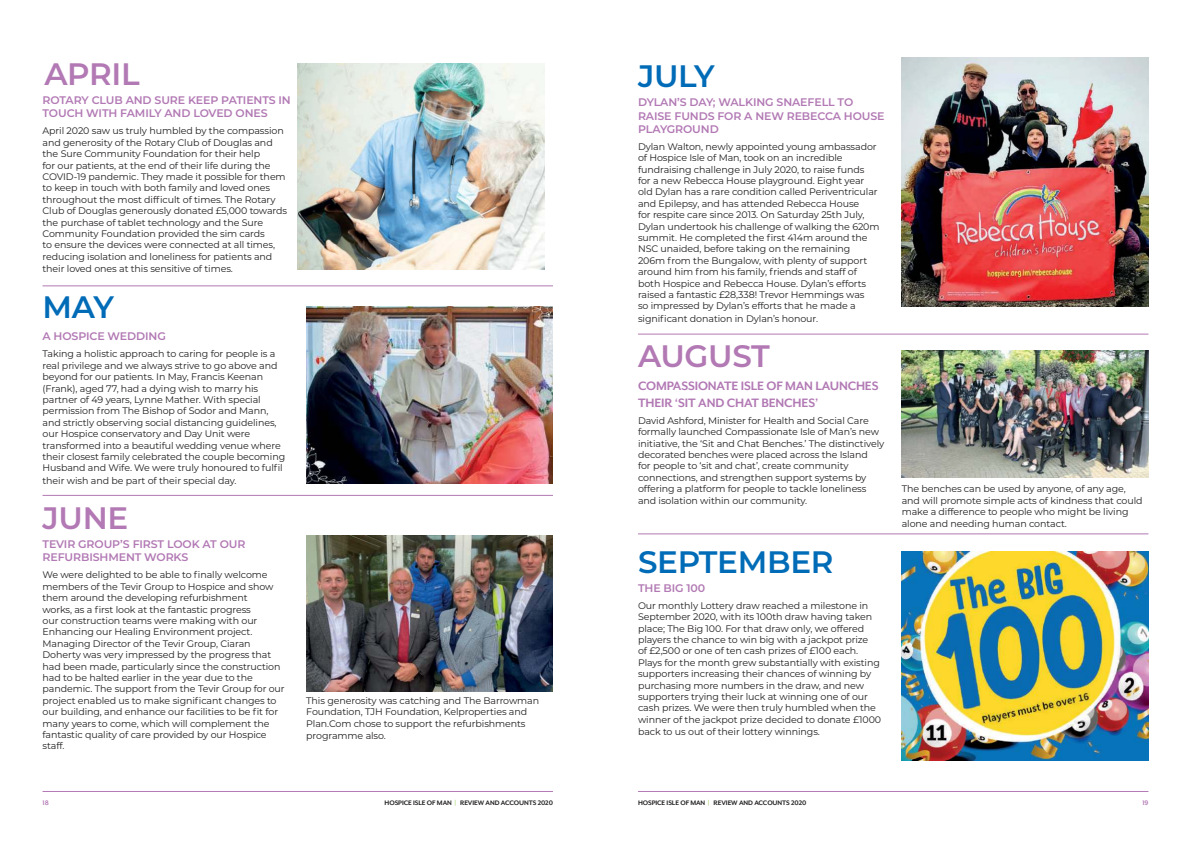
<style>
.page{position:relative;width:1191px;height:842px;background:#fff}
.page>*{position:absolute;margin:0;border:0;box-sizing:border-box;transform-origin:0 0}
.t1{font:600 31px "Montserrat";letter-spacing:-.01em;color:#006bb7}
.t2{font:600 31px "Montserrat";letter-spacing:-.01em;color:#b279b4}
.t3{font:700 14px/16.8px "Mr Eaves XL San OT";letter-spacing:-.01em;color:#b279b4}
.t4{font:600 11px/13.2px "Montserrat";letter-spacing:-.01em;color:#b279b4}
.t5{font:9.5px/11.5px "Montserrat";letter-spacing:-.01em;color:#221f1f}
.t6{font:700 7.5px "Mr Eaves XL San OT";letter-spacing:-.01em;color:#221f1f}
.t7{font:700 7.5px "Mr Eaves XL San OT";color:#b279b4}
.s1{color:#8cc63e}
</style>
<div class="page">
<hr style="left:43px;top:791px;width:510px;height:1px;background:#b279b4">
<hr style="left:638px;top:791px;width:510px;height:1px;background:#b279b4">
<img style="left:298px;top:63px;width:246px;height:206px">
<img style="left:306px;top:307px;width:247px;height:177px">
<img style="left:306px;top:535px;width:247px;height:157px">
<hr style="left:43px;top:286px;width:510px;height:1px;background:#b279b4">
<hr style="left:43px;top:495px;width:510px;height:1px;background:#b279b4">
<img style="left:901px;top:57px;width:247px;height:250px">
<img style="left:901px;top:350px;width:247px;height:128px">
<img style="left:901px;top:552px;width:247px;height:209px">
<hr style="left:638px;top:334px;width:510px;height:1px;background:#b279b4">
<hr style="left:638px;top:534px;width:510px;height:1px;background:#b279b4">
<h1 class="t2" style="left:44px;top:59px;width:97px">APRIL</h1>
<p class="t4" style="left:43px;top:94px;width:250px">ROTARY CLUB AND SURE KEEP PATIENTS IN<br>TOUCH WITH FAMILY AND LOVED ONES</p>
<p class="t5" style="left:43px;top:126px;width:246px">April 2020 saw us truly humbled by the compassion and generosity of the Rotary Club of Douglas and the Sure Community Foundation for their help<br>for our patients, at the end of their life during the COVID-19 pandemic. They made it possible for them to keep in touch with both family and loved ones throughout the most difficult of times. The Rotary Club of Douglas generously donated £5,000 towards the purchase of tablet technology and the Sure Community Foundation provided the sim cards<br>to ensure the devices were connected at all times, reducing isolation and loneliness for patients and their loved ones at this sensitive of times.</p>
<h1 class="t1" style="left:43px;top:292px;width:73px">MAY</h1>
<p class="t4" style="left:43px;top:330px;width:125px">A HOSPICE WEDDING</p>
<p class="t5" style="left:43px;top:348px;width:244px">Taking a holistic approach to caring for people is a real privilege and we always strive to go above and beyond for our patients. In May, Francis Keenan (Frank), aged 77, had a dying wish to marry his partner of 49 years, Lynne Mather. With special permission from The Bishop of Sodor and Mann, and strictly observing social distancing guidelines, our Hospice conservatory and Day Unit were transformed into a beautiful wedding venue where their closest family celebrated the couple becoming Husband and Wife. We were truly honoured to fulfil their wish and be part of their special day.</p>
<h1 class="t2" style="left:43px;top:503px;width:87px">JUNE</h1>
<p class="t4" style="left:43px;top:538px;width:204px">TEVIR GROUP’S FIRST LOOK AT OUR<br>REFURBISHMENT WORKS</p>
<p class="t5" style="left:43px;top:570px;width:244px">We were delighted to be able to finally welcome members of the Tevir Group to Hospice and show them around the developing refurbishment<br>works, as a first look at the fantastic progress<br>our construction teams were making with our Enhancing our Healing Environment project.<br>Managing Director of the Tevir Group, Ciaran Doherty was very impressed by the progress that had been made, particularly since the construction had to be halted earlier in the year due to the pandemic. The support from the Tevir Group for our project enabled us to make significant changes to our building, and enhance our facilities to be fit for many years to come, which will complement the fantastic quality of care provided by our Hospice staff.</p>
<p class="t5" style="left:306px;top:695px;width:234px">This generosity was catching and The Barrowman Foundation, TJH Foundation, Kelproperties and Plan.Com chose to support the refurbishments programme also.</p>
<h1 class="t1" style="left:638px;top:61px;width:78px">JULY</h1>
<p class="t4" style="left:638px;top:96px;width:248px">DYLAN’S DAY; WALKING SNAEFELL TO<br>RAISE FUNDS FOR A NEW REBECCA HOUSE<br>PLAYGROUND</p>
<p class="t5" style="left:638px;top:141px;width:243px">Dylan Walton, newly appointed young ambassador of Hospice Isle of Man, took on an incredible fundraising challenge in July 2020, to raise funds<br>for a new Rebecca House playground. Eight year old Dylan has a rare condition called Periventricular and Epilepsy, and has attended Rebecca House<br>for respite care since 2013. On Saturday 25th July, Dylan undertook his challenge of walking the 620m summit. He completed the first 414m around the NSC unaided, before taking on the remaining 206m from the Bungalow, with plenty of support around him from his family, friends and staff of both Hospice and Rebecca House. Dylan’s efforts raised a fantastic £28,338! Trevor Hemmings was<br>so impressed by Dylan’s efforts that he made a significant donation in Dylan’s honour.</p>
<h1 class="t2" style="left:638px;top:341px;width:133px">AUGUST</h1>
<h2 class="t3" style="left:638px;top:378px;width:242px">COMPASSIONATE ISLE OF MAN LAUNCHES<br>THEIR ‘SIT AND CHAT BENCHES’</h2>
<p class="t5" style="left:638px;top:415px;width:248px">David Ashford, Minister for Health and Social Care formally launched Compassionate Isle of Man’s new initiative, the ‘Sit and Chat Benches.’ The distinctively decorated benches were placed across the Island<br>for people to ‘sit and chat’, create community connections, and strengthen support systems by offering a platform for people to tackle loneliness and isolation within our community.</p>
<h1 class="t1" style="left:638px;top:547px;width:197px">SEPTEMBER</h1>
<p class="t4" style="left:638px;top:582px;width:69px">THE BIG 100</p>
<p class="t5" style="left:638px;top:600px;width:245px">Our monthly Lottery draw reached a milestone in September 2020, with its 100th draw having taken place; The Big 100. For that draw only, we offered players the chance to win big with a jackpot prize<br>of £2,500 or one of ten cash prizes of £100 each.<br>Plays for the month grew substantially with existing supporters increasing their chances of winning by purchasing more numbers in the draw, and new supporters trying their luck at winning one of our cash prizes. We were then truly humbled when the winner of the jackpot prize decided to donate £1000 back to us out of their lottery winnings.</p>
<p class="t5" style="left:901px;top:483px;width:242px">The benches can be used by anyone, of any age, and will promote simple acts of kindness that could make a difference to people who might be living alone and needing human contact.</p>
<p class="t7" style="left:43px;top:800px;width:8px">18</p>
<p class="t6" style="left:384px;top:800px;width:170px">HOSPICE ISLE OF MAN <span class="s1">|</span> REVIEW AND ACCOUNTS 2020</p>
<p class="t6" style="left:638px;top:800px;width:170px">HOSPICE ISLE OF MAN <span class="s1">|</span> REVIEW AND ACCOUNTS 2020</p>
<p class="t7" style="left:1142px;top:800px;width:8px">19</p>
</div>
